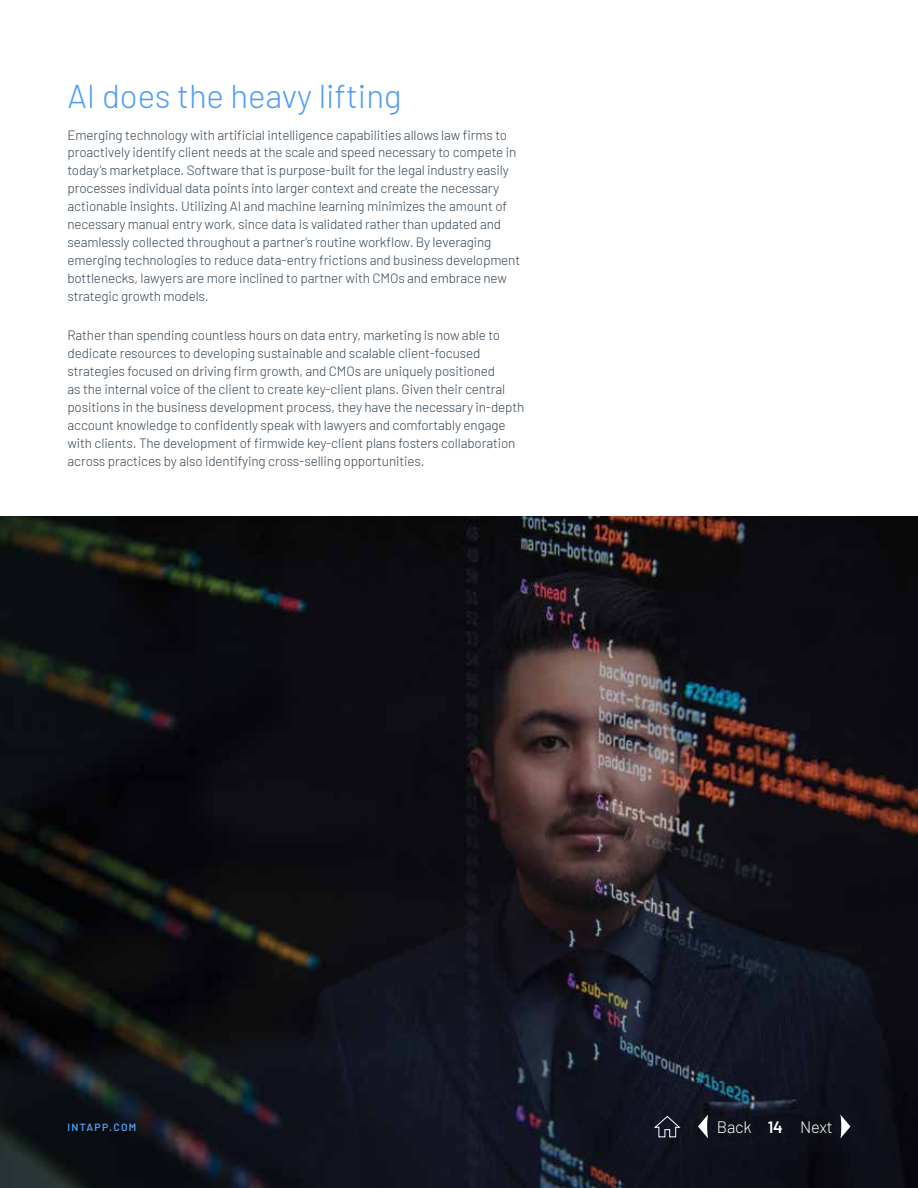
<style>
.page{position:relative;width:918px;height:1188px;background:#fff}
.page>*{position:absolute;margin:0;border:0;box-sizing:border-box;transform-origin:0 0}
.t1{font:300 33px "Barlow";color:#4f9df5}
.t2{font:300 16.5px "Barlow";letter-spacing:-.01em;color:#fff}
.t3{font:300 13.5px/18px "Barlow";letter-spacing:-.01em;color:#334553}
.t4{font:600 10.5px "Barlow";letter-spacing:.12em;color:#4f9df5}
.s1{font-weight:600}
.s2{font-weight:600;font-size:10.5px;color:#6e878f}
</style>
<div class="page">
<img style="left:0;top:516px;width:918px;height:672px">
<svg style="left:698px;top:1115px;width:10px;height:23px"></svg>
<svg style="left:840px;top:1115px;width:10px;height:23px"></svg>
<svg style="left:651px;top:1114px;width:32px;height:24px"></svg>
<h1 class="t1" style="left:68px;top:72px;width:336px">AI does the heavy lifting</h1>
<p class="t3" style="left:68px;top:125px;width:454px">Emerging technology with artificial intelligence capabilities allows law firms to proactively identify client needs at the scale and speed necessary to compete in today’s marketplace. Software that is purpose-built for the legal industry easily processes individual data points into larger context and create the necessary actionable insights. Utilizing AI and machine learning minimizes the amount of necessary manual entry work, since data is validated rather than updated and seamlessly collected throughout a partner’s routine workflow. By leveraging emerging technologies to reduce data-entry frictions and business development bottlenecks, lawyers are more inclined to partner with CMOs and embrace new strategic growth models.</p>
<p class="t3" style="left:68px;top:325px;width:458px">Rather than spending countless hours on data entry, marketing is now able to dedicate resources to developing sustainable and scalable client-focused strategies focused on driving firm growth, and CMOs are uniquely positioned<br>as the internal voice of the client to create key-client plans. Given their central positions in the business development process, they have the necessary in-depth account knowledge to confidently speak with lawyers and comfortably engage with clients. The development of firmwide key-client plans fosters collaboration across practices by also identifying cross-selling opportunities.</p>
<p class="t4" style="left:68px;top:1121px;width:70px">INTAPP.COM</p>
<p class="t2" style="left:717px;top:1115px;width:135px">Back <span class="s1">14</span> Next <span class="s2">14</span></p>
</div>
